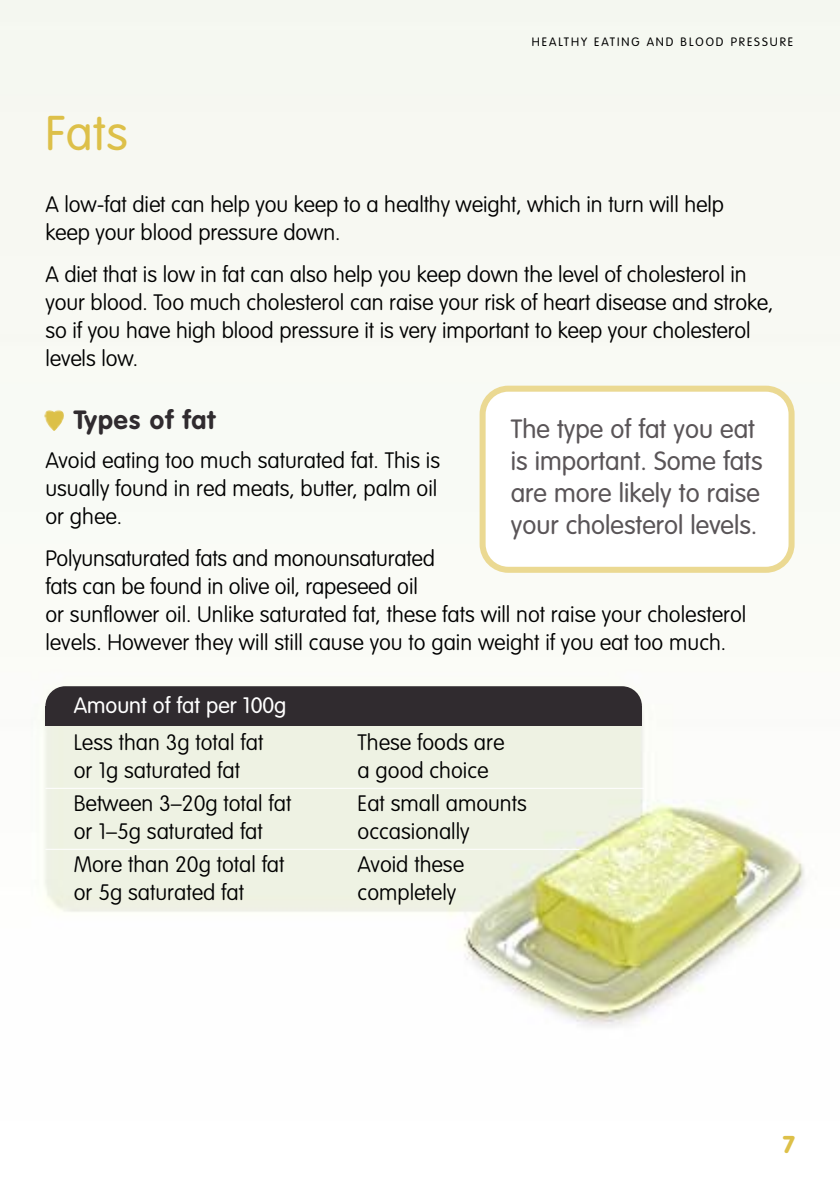
<style>
.page{position:relative;width:840px;height:1191px;background:#fff}
.page>*{position:absolute;margin:0;border:0;box-sizing:border-box;transform-origin:0 0}
.t1{font:300 48px "VAG Rounded Std";color:#ddc049}
.t2{font:300 26px/32px "VAG Rounded Std";color:#5a5558}
.t3{font:700 26px "VAG Rounded Std";letter-spacing:.04em;color:#302b2f}
.t4{font:900 24px "VAG Rounded Std";color:#ddc049}
.t5{font:100 22px/28px "VAG Rounded Std";color:#000}
.t6{font:300 22px "VAG Rounded Std";color:#fff}
.t7{font:300 12px "VAG Rounded Std";letter-spacing:.16em;color:#000}
</style>
<div class="page">
<img style="left:0;top:0;width:839px;height:1027px">
<div style="left:45px;top:686px;width:596px;height:40px;background:#302b2f;border-radius:20px"></div>
<hr style="left:45px;top:848px;width:534px;height:1px;background:#fff">
<hr style="left:45px;top:788px;width:598px;height:1px;background:#fff">
<div style="left:45px;top:706px;width:596px;height:20px;background:#302b2f"></div>
<img style="left:44px;top:410px;width:20px;height:21px">
<svg style="left:479px;top:386px;width:315px;height:187px"></svg>
<h1 class="t1" style="left:45px;top:113px;width:84px">Fats</h1>
<p class="t7" style="left:531px;top:37px;width:263px">HEALTHY EATING AND BLOOD PRESSURE</p>
<p class="t5" style="left:45px;top:192px;width:679px">A low-fat diet can help you keep to a healthy weight, which in turn will help keep your blood pressure down.</p>
<p class="t5" style="left:45px;top:262px;width:729px">A diet that is low in fat can also help you keep down the level of cholesterol in your blood. Too much cholesterol can raise your risk of heart disease and stroke, so if you have high blood pressure it is very important to keep your cholesterol levels low.</p>
<p class="t3" style="left:74px;top:409px;width:143px">Types of fat</p>
<p class="t5" style="left:45px;top:447px;width:396px">Avoid eating too much saturated fat. This is usually found in red meats, butter, palm oil or ghee.</p>
<p class="t5" style="left:45px;top:545px;width:702px">Polyunsaturated fats and monounsaturated<br>fats can be found in olive oil, rapeseed oil<br>or sunflower oil. Unlike saturated fat, these fats will not raise your cholesterol levels. However they will still cause you to gain weight if you eat too much.</p>
<p class="t2" style="left:510px;top:415px;width:253px">The type of fat you eat is important. Some fats are more likely to raise your cholesterol levels.</p>
<p class="t6" style="left:74px;top:696px;width:214px">Amount of fat per 100g</p>
<p class="t5" style="left:74px;top:730px;width:191px">Less than 3g total fat</p>
<p class="t5" style="left:357px;top:730px;width:148px">These foods are</p>
<p class="t5" style="left:74px;top:758px;width:168px">or 1g saturated fat</p>
<p class="t5" style="left:357px;top:758px;width:132px">a good choice</p>
<p class="t5" style="left:74px;top:791px;width:219px">Between 3–20g total fat</p>
<p class="t5" style="left:357px;top:791px;width:171px">Eat small amounts</p>
<p class="t5" style="left:74px;top:819px;width:190px">or 1–5g saturated fat</p>
<p class="t5" style="left:357px;top:819px;width:113px">occasionally</p>
<p class="t5" style="left:74px;top:852px;width:212px">More than 20g total fat</p>
<p class="t5" style="left:357px;top:852px;width:108px">Avoid these</p>
<p class="t5" style="left:74px;top:880px;width:172px">or 5g saturated fat</p>
<p class="t5" style="left:357px;top:880px;width:100px">completely</p>
<p class="t4" style="left:782px;top:1134px;width:13px">7</p>
</div>
